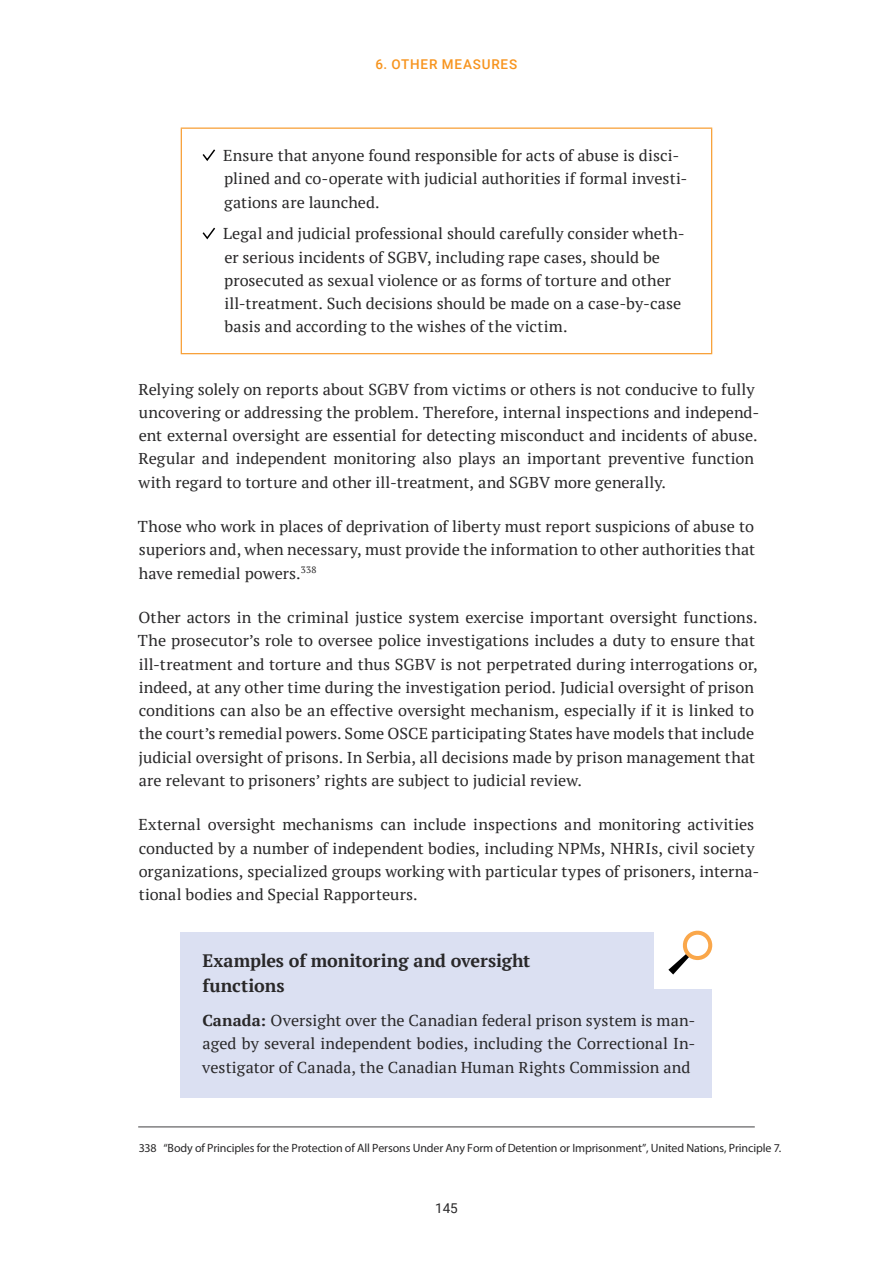
<style>
.page{position:relative;width:893px;height:1263px;background:#fff}
.page>*{position:absolute;margin:0;border:0;box-sizing:border-box;transform-origin:0 0}
.t1{font:700 18px/24.8px "PT Serif";letter-spacing:-.01em;color:#292829}
.t2{font:15.75px/23.2px "PT Serif";color:#292829}
.t3{font:500 13.5px "Roboto";letter-spacing:.06em;color:#f7941e}
.t4{font:13.5px "Roboto";color:#292829}
.t5{font:12px "Myriad Pro";letter-spacing:-.01em;color:#292829}
.s1{font-weight:700}
</style>
<div class="page">
<div style="left:181px;top:932px;width:531px;height:85px;background:#dbe0f2"></div>
<div style="left:181px;top:993px;width:531px;height:104px;background:#dbe0f2"></div>
<hr style="left:181px;top:128px;width:531px;height:1px;background:#f7941e">
<hr style="left:181px;top:129px;width:1px;height:224px;background:#f7941e">
<hr style="left:711px;top:129px;width:1px;height:224px;background:#f7941e">
<hr style="left:181px;top:353px;width:531px;height:1px;background:#f7941e">
<svg style="left:202px;top:149px;width:14px;height:12px"></svg>
<svg style="left:202px;top:227px;width:14px;height:13px"></svg>
<hr style="left:138px;top:1126px;width:617px;height:1px;background:#414042">
<div style="left:654px;top:929px;width:60px;height:60px;background:#fff"></div>
<svg style="left:668px;top:930px;width:44px;height:44px"></svg>
<p class="t3" style="left:375px;top:55px;width:143px">6. OTHER MEASURES</p>
<p class="t2" style="left:223px;top:144px;width:466px">Ensure that anyone found responsible for acts of abuse is disci&shy;plined and co-operate with judicial authorities if formal investi&shy;gations are launched.</p>
<p class="t2" style="left:223px;top:222px;width:463px">Legal and judicial professional should carefully consider wheth&shy;er serious incidents of SGBV, including rape cases, should be prosecuted as sexual violence or as forms of torture and other ill-treatment. Such decisions should be made on a case-by-case basis and according to the wishes of the victim.</p>
<p class="t2" style="left:138px;top:377px;width:622px">Relying solely on reports about SGBV from victims or others is not conducive to fully uncovering or addressing the problem. Therefore, internal inspections and independ&shy;ent external oversight are essential for detecting misconduct and incidents of abuse.<br>Regular and independent monitoring also plays an important preventive function with regard to torture and other ill-treatment, and SGBV more generally.</p>
<p class="t2" style="left:138px;top:515px;width:619px;text-align:justify">Those who work in places of deprivation of liberty must report suspicions of abuse to superiors and, when necessary, must provide the information to other authorities that have remedial powers.<sup>338</sup></p>
<p class="t2" style="left:138px;top:606px;width:621px">Other actors in the criminal justice system exercise important oversight functions.<br>The prosecutor’s role to oversee police investigations includes a duty to ensure that ill-treatment and torture and thus SGBV is not perpetrated during interrogations or, indeed, at any other time during the investigation period. Judicial oversight of prison conditions can also be an effective oversight mechanism, especially if it is linked to the court’s remedial powers. Some OSCE participating States have models that include judicial oversight of prisons. In Serbia, all decisions made by prison management that are relevant to prisoners’ rights are subject to judicial review.</p>
<p class="t2" style="left:138px;top:813px;width:622px">External oversight mechanisms can include inspections and monitoring activities conducted by a number of independent bodies, including NPMs, NHRIs, civil society organizations, specialized groups working with particular types of prisoners, interna&shy;tional bodies and Special Rapporteurs.</p>
<p class="t1" style="left:202px;top:948px;width:330px">Examples of monitoring and oversight functions</p>
<p class="t2" style="left:202px;top:1009px;width:495px;text-align:justify"><span class="s1">Canada:</span> Oversight over the Canadian federal prison system is man&shy;aged by several independent bodies, including the Correctional In&shy;vestigator of Canada, the Canadian Human Rights Commission and</p>
<p class="t5" style="left:139px;top:1141px;width:644px">338 “Body of Principles for the Protection of All Persons Under Any Form of Detention or Imprisonment”, United Nations, Principle 7.</p>
<p class="t4" style="left:435px;top:1198px;width:24px">145</p>
</div>
